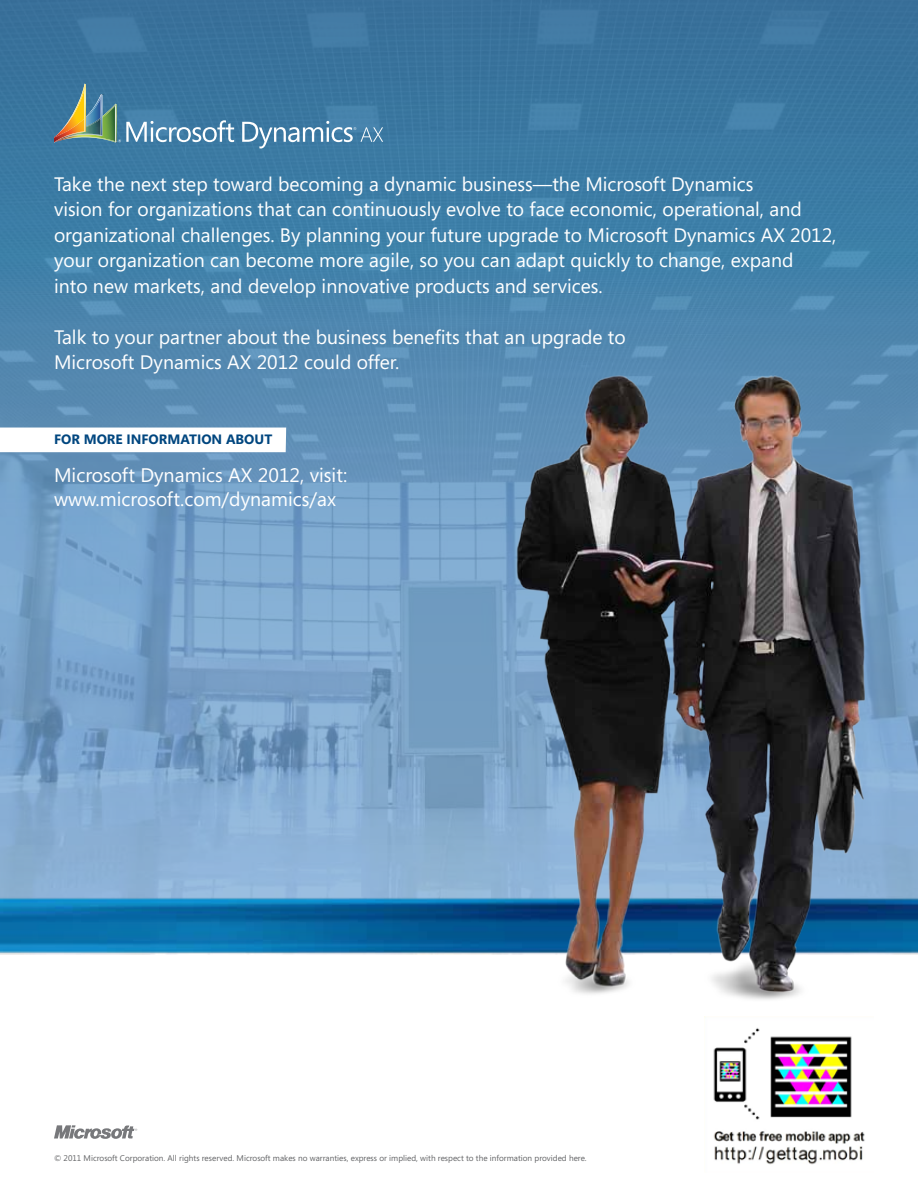
<style>
.page{position:relative;width:918px;height:1188px;background:#fff}
.page>*{position:absolute;margin:0;border:0;box-sizing:border-box;transform-origin:0 0}
.t1{font:19.65px/24.2px "Segoe";color:#fff}
.t2{font:19.5px/25.5px "Segoe";color:#fff}
.t3{font:700 13.5px "Segoe";color:#00467f}
.t4{font:8.25px "Segoe";color:#636466}
</style>
<div class="page">
<img style="left:0;top:0;width:918px;height:896px">
<img style="left:0;top:896px;width:446px;height:58px">
<svg style="left:242px;top:121px;width:141px;height:27px;background:#6193b5"></svg>
<svg style="left:54px;top:84px;width:180px;height:60px;background:#58879d"></svg>
<svg style="left:0;top:428px;width:286px;height:24px"></svg>
<svg style="left:54px;top:1125px;width:83px;height:14px"></svg>
<img style="left:446px;top:302px;width:472px;height:716px">
<img style="left:705px;top:1016px;width:169px;height:149px">
<p class="t2" style="left:54px;top:171px;width:784px">Take the next step toward becoming a dynamic business—the Microsoft Dynamics<br>vision for organizations that can continuously evolve to face economic, operational, and organizational challenges. By planning your future upgrade to Microsoft Dynamics AX 2012, your organization can become more agile, so you can adapt quickly to change, expand<br>into new markets, and develop innovative products and services.</p>
<p class="t2" style="left:54px;top:324px;width:573px">Talk to your partner about the business benefits that an upgrade to<br>Microsoft Dynamics AX 2012 could offer.</p>
<p class="t3" style="left:54px;top:430px;width:220px">FOR MORE INFORMATION ABOUT</p>
<p class="t1" style="left:54px;top:463px;width:295px">Microsoft Dynamics AX 2012, visit: www.microsoft.com/dynamics/ax</p>
<p class="t4" style="left:54px;top:1152px;width:534px">© 2011 Microsoft Corporation. All rights reserved. Microsoft makes no warranties, express or implied, with respect to the information provided here.</p>
</div>
